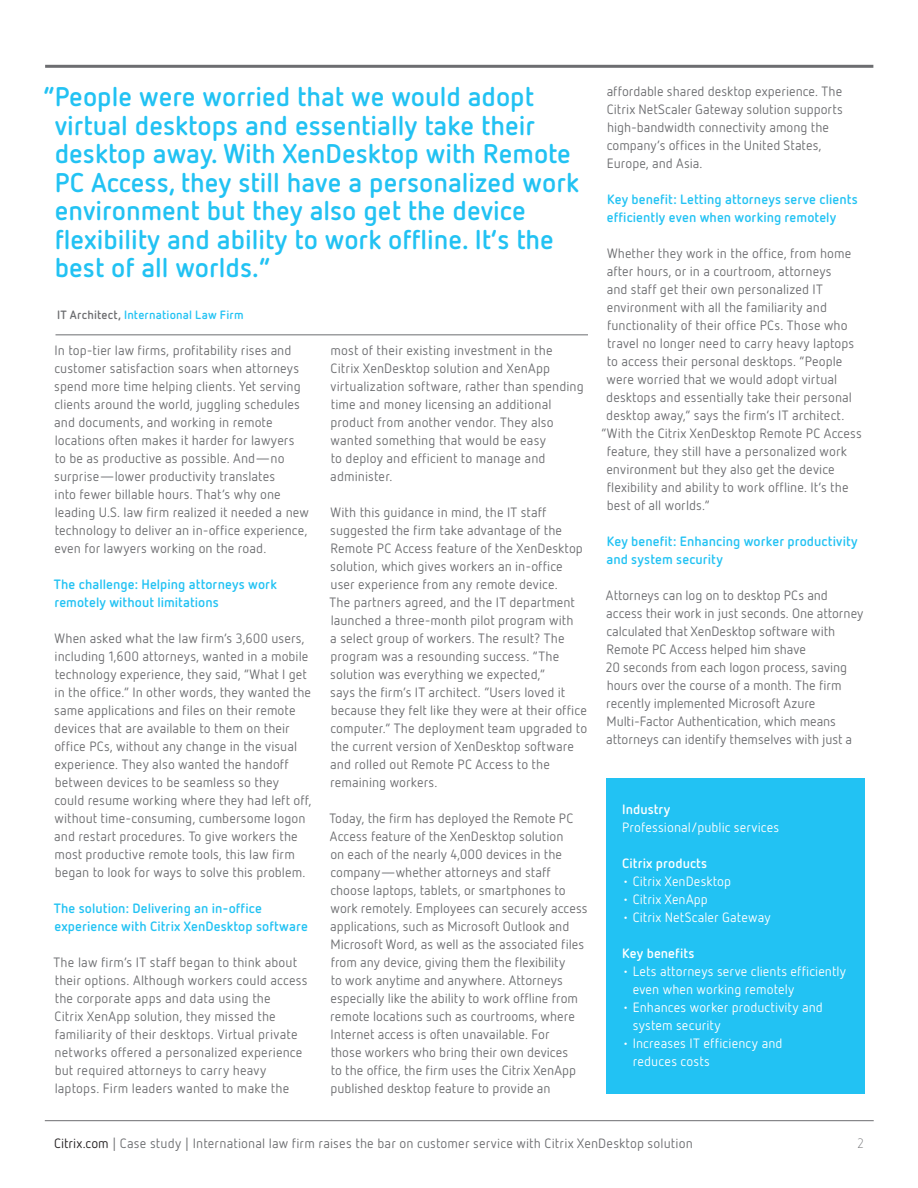
<style>
.page{position:relative;width:918px;height:1188px;background:#fff}
.page>*{position:absolute;margin:0;border:0;box-sizing:border-box;transform-origin:0 0}
.MedQuote_-_LtBlue1{font:700 27px/28.5px "Netto OT";color:#22c2f3}
.BodyText_-_70k_-_9_1{font:13.5px/18px "Netto OT";letter-spacing:.005em;color:#6c6d70}
.BodySubHead_-_LtBlue{font:700 13.5px/18px "Netto OT";letter-spacing:.005em;color:#22c2f3}
.Sidebar_Text{font:13.5px/18px "Netto OT";letter-spacing:.01em;color:#fff}
.DiagramText_-_Wht{font:700 13.5px "Netto OT";letter-spacing:.005em;color:#fff}
.t1{font:300 13.5px "Netto OT";color:#6c6d70}
.t2{font:700 12px "Netto OT";letter-spacing:.015em;color:#22c2f3}
.s1{color:#6c6d70}
.s2{color:#231f20}
</style>
<div class="page">
<hr style="left:45px;top:65px;width:828px;height:3px;background:#6c6d70">
<hr style="left:45px;top:1120px;width:829px;height:1px;background:#6c6d70">
<hr style="left:56px;top:334px;width:532px;height:1px;background:#6c6d70">
<div style="left:606px;top:778px;width:258px;height:316px;background:#22c2f3"></div>
<p class="MedQuote_-_LtBlue1" style="left:55px;top:82px;width:526px;text-indent:-11px">“People were worried that we would adopt virtual desktops and essentially take their desktop away. With XenDesktop with Remote PC Access, they still have a personalized work environment but they also get the device flexibility and ability to work offline. It’s the best of all worlds.”</p>
<p class="t2" style="left:57px;top:308px;width:188px"><span class="s1">IT Architect,</span> International Law Firm</p>
<p class="BodyText_-_70k_-_9_1" style="left:54px;top:341px;width:256px">In top-tier law firms, profitability rises and customer satisfaction soars when attorneys spend more time helping clients. Yet serving clients around the world, juggling schedules and documents, and working in remote locations often makes it harder for lawyers<br>to be as productive as possible. And—no surprise—lower productivity translates<br>into fewer billable hours. That’s why one leading U.S. law firm realized it needed a new technology to deliver an in-office experience, even for lawyers working on the road.</p>
<p class="BodySubHead_-_LtBlue" style="left:54px;top:575px;width:225px">The challenge: Helping attorneys work remotely without limitations</p>
<p class="BodyText_-_70k_-_9_1" style="left:54px;top:629px;width:259px">When asked what the law firm’s 3,600 users, including 1,600 attorneys, wanted in a mobile technology experience, they said, “What I get in the office.” In other words, they wanted the same applications and files on their remote devices that are available to them on their office PCs, without any change in the visual experience. They also wanted the handoff between devices to be seamless so they could resume working where they had left off, without time-consuming, cumbersome logon and restart procedures. To give workers the most productive remote tools, this law firm began to look for ways to solve this problem.</p>
<p class="BodySubHead_-_LtBlue" style="left:54px;top:899px;width:256px">The solution: Delivering an in-office experience with Citrix XenDesktop software</p>
<p class="BodyText_-_70k_-_9_1" style="left:53px;top:953px;width:256px">The law firm’s IT staff began to think about their options. Although workers could access the corporate apps and data using the<br>Citrix XenApp solution, they missed the familiarity of their desktops. Virtual private networks offered a personalized experience but required attorneys to carry heavy laptops. Firm leaders wanted to make the</p>
<p class="BodyText_-_70k_-_9_1" style="left:330px;top:341px;width:255px">most of their existing investment in the Citrix XenDesktop solution and XenApp virtualization software, rather than spending time and money licensing an additional product from another vendor. They also wanted something that would be easy<br>to deploy and efficient to manage and administer.</p>
<p class="BodyText_-_70k_-_9_1" style="left:329px;top:503px;width:259px">With this guidance in mind, the IT staff suggested the firm take advantage of the Remote PC Access feature of the XenDesktop solution, which gives workers an in-office user experience from any remote device.<br>The partners agreed, and the IT department launched a three-month pilot program with<br>a select group of workers. The result? The program was a resounding success. “The solution was everything we expected,”<br>says the firm’s IT architect. “Users loved it because they felt like they were at their office computer.” The deployment team upgraded to the current version of XenDesktop software and rolled out Remote PC Access to the remaining workers.</p>
<p class="BodyText_-_70k_-_9_1" style="left:329px;top:809px;width:260px">Today, the firm has deployed the Remote PC Access feature of the XenDesktop solution<br>on each of the nearly 4,000 devices in the company—whether attorneys and staff choose laptops, tablets, or smartphones to work remotely. Employees can securely access applications, such as Microsoft Outlook and Microsoft Word, as well as the associated files from any device, giving them the flexibility<br>to work anytime and anywhere. Attorneys especially like the ability to work offline from remote locations such as courtrooms, where Internet access is often unavailable. For<br>those workers who bring their own devices<br>to the office, the firm uses the Citrix XenApp published desktop feature to provide an</p>
<p class="BodyText_-_70k_-_9_1" style="left:607px;top:82px;width:238px">affordable shared desktop experience. The Citrix NetScaler Gateway solution supports high-bandwidth connectivity among the company’s offices in the United States, Europe, and Asia.</p>
<p class="BodySubHead_-_LtBlue" style="left:607px;top:190px;width:252px">Key benefit: Letting attorneys serve clients efficiently even when working remotely</p>
<p class="BodyText_-_70k_-_9_1" style="left:607px;top:244px;width:246px">Whether they work in the office, from home</p>
<p class="BodyText_-_70k_-_9_1" style="left:607px;top:262px;width:227px">after hours, or in a courtroom, attorneys</p>
<p class="BodyText_-_70k_-_9_1" style="left:607px;top:280px;width:218px">and staff get their own personalized IT</p>
<p class="BodyText_-_70k_-_9_1" style="left:607px;top:298px;width:222px">environment with all the familiarity and</p>
<p class="BodyText_-_70k_-_9_1" style="left:607px;top:316px;width:242px">functionality of their office PCs. Those who</p>
<p class="BodyText_-_70k_-_9_1" style="left:607px;top:334px;width:249px">travel no longer need to carry heavy laptops</p>
<p class="BodyText_-_70k_-_9_1" style="left:607px;top:352px;width:237px">to access their personal desktops. “People</p>
<p class="BodyText_-_70k_-_9_1" style="left:607px;top:370px;width:232px">were worried that we would adopt virtual</p>
<p class="BodyText_-_70k_-_9_1" style="left:606px;top:388px;width:247px">desktops and essentially take their personal</p>
<p class="BodyText_-_70k_-_9_1" style="left:606px;top:406px;width:240px">desktop away,” says the firm’s IT architect.</p>
<p class="BodyText_-_70k_-_9_1" style="left:601px;top:424px;width:262px">“With the Citrix XenDesktop Remote PC Access</p>
<p class="BodyText_-_70k_-_9_1" style="left:607px;top:442px;width:242px">feature, they still have a personalized work</p>
<p class="BodyText_-_70k_-_9_1" style="left:606px;top:460px;width:230px">environment but they also get the device</p>
<p class="BodyText_-_70k_-_9_1" style="left:607px;top:478px;width:243px">flexibility and ability to work offline. It’s the</p>
<p class="BodyText_-_70k_-_9_1" style="left:607px;top:496px;width:104px">best of all worlds.”</p>
<p class="BodySubHead_-_LtBlue" style="left:606px;top:532px;width:253px">Key benefit: Enhancing worker productivity and system security</p>
<p class="BodyText_-_70k_-_9_1" style="left:606px;top:586px;width:259px">Attorneys can log on to desktop PCs and access their work in just seconds. One attorney calculated that XenDesktop software with Remote PC Access helped him shave<br>20 seconds from each logon process, saving hours over the course of a month. The firm recently implemented Microsoft Azure Multi-Factor Authentication, which means attorneys can identify themselves with just a</p>
<p class="DiagramText_-_Wht" style="left:622px;top:801px;width:50px">Industry</p>
<p class="Sidebar_Text" style="left:622px;top:818px;width:159px">Professional/public services</p>
<p class="DiagramText_-_Wht" style="left:622px;top:855px;width:87px">Citrix products</p>
<p class="Sidebar_Text" style="left:622px;top:872px;width:110px">• Citrix XenDesktop</p>
<p class="Sidebar_Text" style="left:622px;top:890px;width:87px">• Citrix XenApp</p>
<p class="Sidebar_Text" style="left:622px;top:908px;width:150px">• Citrix NetScaler Gateway</p>
<p class="DiagramText_-_Wht" style="left:622px;top:945px;width:74px">Key benefits</p>
<p class="Sidebar_Text" style="left:633px;top:962px;width:215px;text-indent:-10px">• Lets attorneys serve clients efficiently even when working remotely</p>
<p class="Sidebar_Text" style="left:633px;top:998px;width:192px;text-indent:-10px">• Enhances worker productivity and system security</p>
<p class="Sidebar_Text" style="left:633px;top:1034px;width:151px;text-indent:-10px">• Increases IT efficiency and reduces costs</p>
<p class="BodyText_-_70k_-_9_1" style="left:54px;top:1134px;width:640px"><span class="s2">Citrix.com</span> | Case study | International law firm raises the bar on customer service with Citrix XenDesktop solution</p>
<p class="t1" style="left:857px;top:1135px;width:8px">2</p>
</div>
